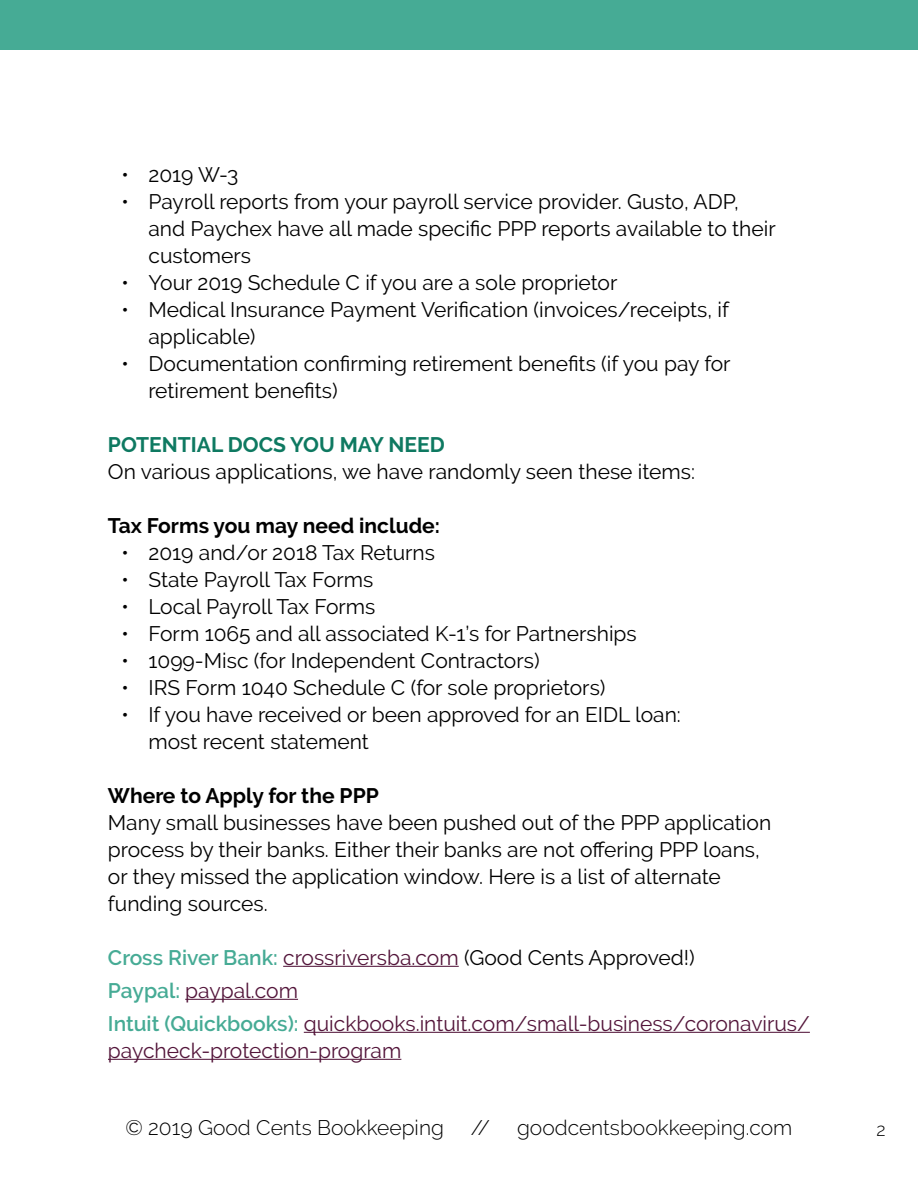
<style>
.page{position:relative;width:918px;height:1188px;background:#fff}
.page>*{position:absolute;margin:0;border:0;box-sizing:border-box;transform-origin:0 0}
.t1{font:21px/27px "Raleway";color:#000}
.t2{font:21px/33px "Raleway";color:#53153a}
.t3{font:300 21px "Raleway";color:#000}
.t4{font:700 21px "Raleway";color:#000}
.t5{font:700 21px "Raleway";color:#0e7961}
.t6{font:300 18px "Raleway";color:#000}
.s1{font-weight:600;color:#46ab95}
.s2{color:#000}
</style>
<div class="page">
<div style="left:0;top:0;width:918px;height:50px;background:#46ab95"></div>
<hr style="left:283px;top:966px;width:176px;height:1px;background:#53153a">
<hr style="left:185px;top:999px;width:113px;height:1px;background:#53153a">
<hr style="left:304px;top:1032px;width:506px;height:1px;background:#53153a">
<hr style="left:108px;top:1059px;width:293px;height:1px;background:#53153a">
<p class="t1" style="left:122px;top:163px;width:118px">• 2019 W-3</p>
<p class="t1" style="left:149px;top:190px;width:629px;text-indent:-27px">• Payroll reports from your payroll service provider. Gusto, ADP, and Paychex have all made specific PPP reports available to their customers</p>
<p class="t1" style="left:122px;top:271px;width:497px">• Your 2019 Schedule C if you are a sole proprietor</p>
<p class="t1" style="left:149px;top:298px;width:582px;text-indent:-27px">• Medical Insurance Payment Verification (invoices/receipts, if applicable)</p>
<p class="t1" style="left:149px;top:352px;width:584px;text-indent:-27px">• Documentation confirming retirement benefits (if you pay for retirement benefits)</p>
<p class="t5" style="left:108px;top:436px;width:338px">POTENTIAL DOCS YOU MAY NEED</p>
<p class="t1" style="left:108px;top:458px;width:589px">On various applications, we have randomly seen these items:</p>
<p class="t4" style="left:108px;top:517px;width:334px">Tax Forms you may need include:</p>
<p class="t1" style="left:121px;top:541px;width:315px">• 2019 and/or 2018 Tax Returns</p>
<p class="t1" style="left:121px;top:568px;width:253px">• State Payroll Tax Forms</p>
<p class="t1" style="left:121px;top:595px;width:255px">• Local Payroll Tax Forms</p>
<p class="t1" style="left:121px;top:622px;width:517px">• Form 1065 and all associated K-1’s for Partnerships</p>
<p class="t1" style="left:121px;top:649px;width:420px">• 1099-Misc (for Independent Contractors)</p>
<p class="t1" style="left:121px;top:676px;width:486px">• IRS Form 1040 Schedule C (for sole proprietors)</p>
<p class="t1" style="left:149px;top:703px;width:534px;text-indent:-27px">• If you have received or been approved for an EIDL loan: most recent statement</p>
<p class="t4" style="left:108px;top:787px;width:272px">Where to Apply for the PPP</p>
<p class="t1" style="left:108px;top:809px;width:665px">Many small businesses have been pushed out of the PPP application process by their banks. Either their banks are not offering PPP loans, or they missed the application window. Here is a list of alternate funding sources.</p>
<p class="t2" style="left:108px;top:941px;width:703px"><span class="s1">Cross River Bank:</span> crossriversba.com <span class="s2">(Good Cents Approved!)<br></span><span class="s1">Paypal:</span> paypal.com<br><span class="s1">Intuit (Quickbooks):</span> quickbooks.intuit.com/small-business/coronavirus/</p>
<p class="t2" style="left:108px;top:1034px;width:295px">paycheck-protection-program</p>
<p class="t3" style="left:126px;top:1119px;width:320px">© 2019 Good Cents Bookkeeping</p>
<p class="t3" style="left:471px;top:1119px;width:21px">//</p>
<p class="t3" style="left:517px;top:1119px;width:277px">goodcentsbookkeeping.com</p>
<p class="t6" style="left:876px;top:1122px;width:11px">2</p>
</div>
